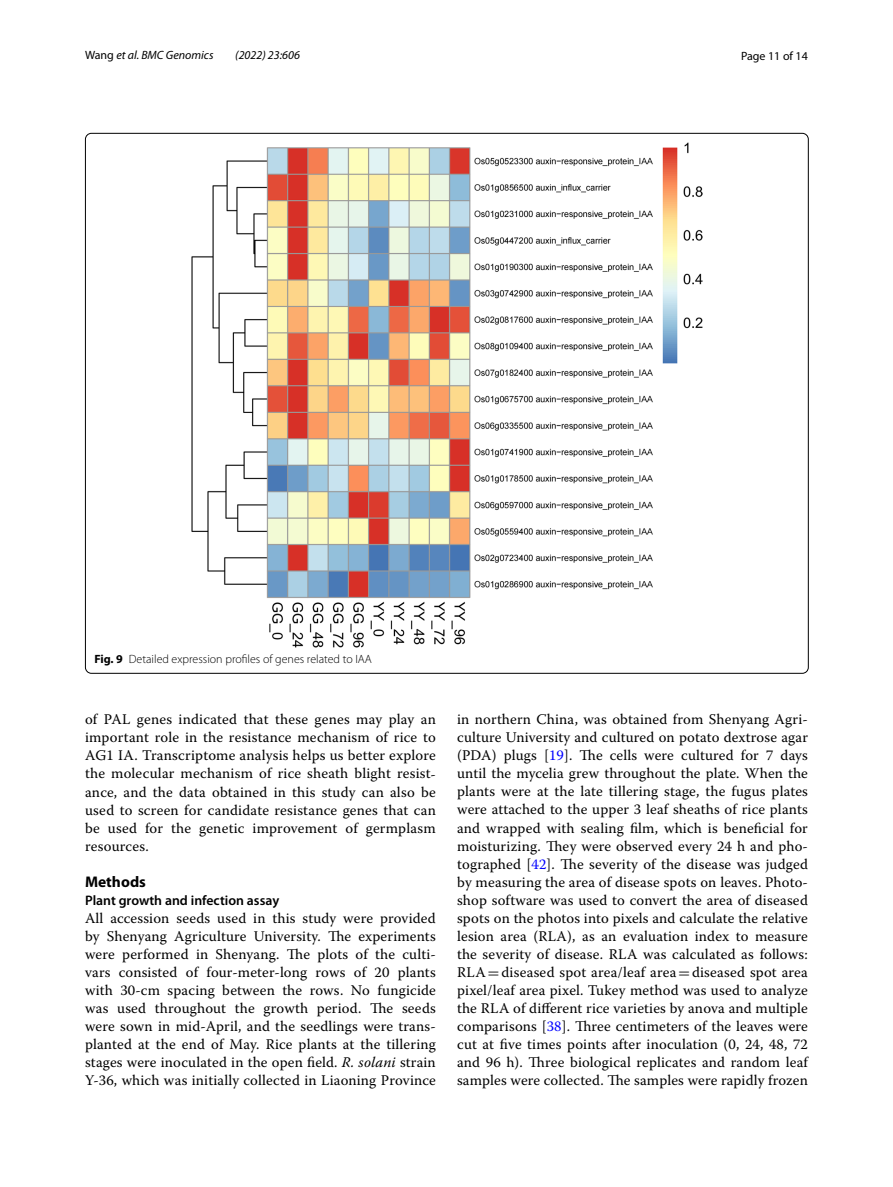
<style>
.page{position:relative;width:893px;height:1187px;background:#fff}
.page>*{position:absolute;margin:0;border:0;box-sizing:border-box;transform-origin:0 0}
.t1{font:700 15.45px "Myriad Pro";color:#000}
.t2{font:14.7px/18px "Warnock Pro";letter-spacing:.01em;color:#000;text-align:justify}
.t3{font:600 13.8px "Myriad Pro";color:#000}
.t4{font:300 12px "Myriad Pro";color:#000}
.t5{font:italic 12px "Myriad Pro";color:#000}
.t6{font:12px "Myriad Pro";color:#000}
.s1{font-style:normal}
.s2{font-weight:700}
.s3{font-style:italic}
.s4{color:#00f}
.s5{font-family:"MTSY"}
</style>
<div class="page">
<img style="left:192px;top:142px;width:510px;height:506px">
<p class="t5" style="left:85px;top:48px;width:130px"><span class="s1">Wang</span> et al. BMC Genomics</p>
<p class="t5" style="left:235px;top:48px;width:66px">(2022) 23:606</p>
<p class="t6" style="left:741px;top:48px;width:68px">Page 11 of 14</p>
<p class="t4" style="left:94px;top:652px;width:279px"><span class="s2">Fig. 9</span> Detailed expression profiles of genes related to IAA</p>
<p class="t2" style="left:85px;top:710px;width:352px">of PAL genes indicated that these genes may play an important role in the resistance mechanism of rice to AG1 IA. Transcriptome analysis helps us better explore the molecular mechanism of rice sheath blight resist&shy;ance, and the data obtained in this study can also be used to screen for candidate resistance genes that can be used for the genetic improvement of germplasm resources.</p>
<p class="t1" style="left:85px;top:871px;width:62px">Methods</p>
<p class="t3" style="left:85px;top:891px;width:196px">Plant growth and infection assay</p>
<p class="t2" style="left:85px;top:908px;width:352px">All accession seeds used in this study were provided by Shenyang Agriculture University. The experiments were performed in Shenyang. The plots of the culti&shy;vars consisted of four-meter-long rows of 20 plants with 30-cm spacing between the rows. No fungicide was used throughout the growth period. The seeds were sown in mid-April, and the seedlings were trans&shy;planted at the end of May. Rice plants at the tillering stages were inoculated in the open field. <span class="s3">R. solani</span> strain Y-36, which was initially collected in Liaoning Province</p>
<p class="t2" style="left:457px;top:710px;width:352px">in northern China, was obtained from Shenyang Agri&shy;culture University and cultured on potato dextrose agar (PDA) plugs [<span class="s4">19</span>]. The cells were cultured for 7 days until the mycelia grew throughout the plate. When the plants were at the late tillering stage, the fugus plates were attached to the upper 3 leaf sheaths of rice plants and wrapped with sealing film, which is beneficial for moisturizing. They were observed every 24 h and pho&shy;tographed [<span class="s4">42</span>]. The severity of the disease was judged by measuring the area of disease spots on leaves. Photo&shy;shop software was used to convert the area of diseased spots on the photos into pixels and calculate the relative lesion area (RLA), as an evaluation index to measure the severity of disease. RLA was calculated as follows:<br>RLA<span class="s5">=</span>diseased spot area/leaf area<span class="s5">=</span>diseased spot area pixel/leaf area pixel. Tukey method was used to analyze the RLA of different rice varieties by anova and multiple comparisons [<span class="s4">38</span>]. Three centimeters of the leaves were cut at five times points after inoculation (0, 24, 48, 72 and 96 h). Three biological replicates and random leaf samples were collected. The samples were rapidly frozen</p>
</div>
